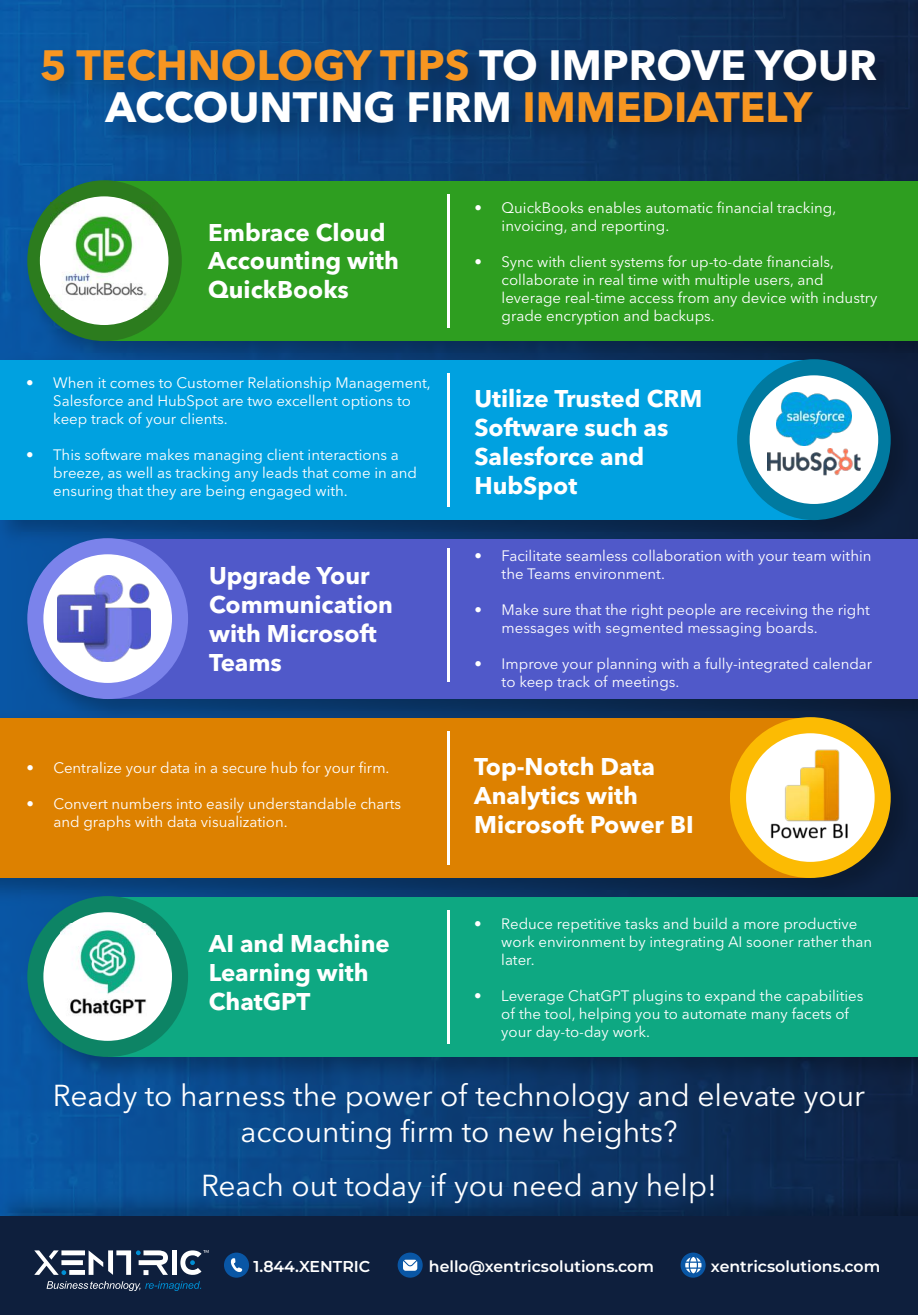
<style>
.page{position:relative;width:918px;height:1315px;background:#fff}
.page>*{position:absolute;margin:0;border:0;box-sizing:border-box;transform-origin:0 0}
.t1{font:700 42px/42.2px "Avenir Next LT Pro";color:#fff;text-align:center}
.t2{font:30px/36px "Avenir Next LT Pro";color:#fff;text-align:center}
.t3{font:700 24px/28.8px "Avenir Next LT Pro";color:#fff}
.t4{font:600 15.75px "Montserrat";color:#fff}
.t5{font:15px/18px "Avenir Next LT Pro";color:#fff}
.s1{color:#f79621}
</style>
<div class="page">
<img style="left:0;top:0;width:918px;height:1189px">
<img style="left:21px;top:174px;width:897px;height:179px">
<div style="left:105px;top:181px;width:813px;height:159px;background:#2e9e20"></div>
<div style="left:27px;top:180px;width:155px;height:161px;background:#2c7c1e;border-radius:50%"></div>
<div style="left:40px;top:196px;width:128px;height:129px;background:#fff;border-radius:50%"></div>
<img style="left:0;top:353px;width:918px;height:194px">
<div style="left:0;top:360px;width:814px;height:159px;background:#00a1e0"></div>
<div style="left:737px;top:359px;width:154px;height:161px;background:#007aa0;border-radius:50%"></div>
<div style="left:750px;top:375px;width:128px;height:129px;background:#fff;border-radius:50%"></div>
<img style="left:21px;top:532px;width:897px;height:179px">
<div style="left:108px;top:539px;width:810px;height:159px;background:#5059c9"></div>
<div style="left:27px;top:538px;width:161px;height:161px;background:#7b83eb;border-radius:50%"></div>
<div style="left:43px;top:554px;width:129px;height:129px;background:#fff;border-radius:50%"></div>
<img style="left:0;top:711px;width:918px;height:194px">
<div style="left:0;top:718px;width:810px;height:159px;background:#dd8100"></div>
<div style="left:730px;top:717px;width:161px;height:161px;background:#fcbb03;border-radius:50%"></div>
<div style="left:746px;top:733px;width:129px;height:129px;background:#fff;border-radius:50%"></div>
<img style="left:21px;top:890px;width:897px;height:194px">
<div style="left:108px;top:896px;width:810px;height:160px;background:#0ea882"></div>
<div style="left:27px;top:896px;width:161px;height:161px;background:#0d8465;border-radius:50%"></div>
<div style="left:43px;top:912px;width:129px;height:128px;background:#fff;border-radius:50%"></div>
<img style="left:0;top:1189px;width:918px;height:126px">
<div style="left:0;top:1216px;width:918px;height:98px;background:#0e1f3d"></div>
<svg style="left:224px;top:1252px;width:25px;height:25px"></svg>
<svg style="left:398px;top:1252px;width:25px;height:25px"></svg>
<svg style="left:681px;top:1252px;width:25px;height:25px"></svg>
<svg style="left:47px;top:1281px;width:154px;height:10px"></svg>
<div style="left:172px;top:1250px;width:5px;height:24px;background:#fff"></div>
<svg style="left:34px;top:1250px;width:134px;height:25px"></svg>
<svg style="left:180px;top:1250px;width:29px;height:24px"></svg>
<img style="left:34px;top:47px;width:870px;height:102px">
<hr style="left:447px;top:194px;width:3px;height:133px;background:#fff">
<hr style="left:447px;top:373px;width:3px;height:133px;background:#fff">
<hr style="left:447px;top:548px;width:2px;height:134px;background:#fff">
<hr style="left:447px;top:731px;width:3px;height:133px;background:#fff">
<hr style="left:447px;top:909px;width:3px;height:134px;background:#fff">
<img style="left:51px;top:202px;width:107px;height:107px">
<img style="left:777px;top:393px;width:74px;height:52px">
<img style="left:767px;top:448px;width:94px;height:28px">
<img style="left:58px;top:575px;width:92px;height:86px">
<img style="left:766px;top:746px;width:89px;height:93px">
<img style="left:60px;top:923px;width:95px;height:92px">
<h1 class="t1" style="left:40px;top:48px;width:838px"><span class="s1">5 TECHNOLOGY TIPS</span> TO IMPROVE YOUR<br>ACCOUNTING FIRM <span class="s1">IMMEDIATELY</span></h1>
<h3 class="t3" style="left:208px;top:220px;width:192px">Embrace Cloud<br>Accounting with<br>QuickBooks</h3>
<p class="t5" style="left:53px;top:375px;width:379px;text-indent:-27px">• When it comes to Customer Relationship Management,<br>Salesforce and HubSpot are two excellent options to keep track of your clients.</p>
<p class="t5" style="left:53px;top:447px;width:365px;text-indent:-27px">• This software makes managing client interactions a breeze, as well as tracking any leads that come in and ensuring that they are being engaged with.</p>
<h3 class="t3" style="left:209px;top:563px;width:185px">Upgrade Your<br>Communication with Microsoft<br>Teams</h3>
<p class="t5" style="left:26px;top:760px;width:365px">• Centralize your data in a secure hub for your firm.</p>
<p class="t5" style="left:53px;top:796px;width:349px;text-indent:-27px">• Convert numbers into easily understandable charts and graphs with data visualization.</p>
<h3 class="t3" style="left:209px;top:932px;width:182px">AI and Machine<br>Learning with<br>ChatGPT</h3>
<p class="t5" style="left:502px;top:200px;width:336px;text-indent:-27px">• QuickBooks enables automatic financial tracking, invoicing, and reporting.</p>
<p class="t5" style="left:502px;top:254px;width:377px;text-indent:-27px">• Sync with client systems for up-to-date financials, collaborate in real time with multiple users, and leverage real-time access from any device with industry grade encryption and backups.</p>
<h3 class="t3" style="left:474px;top:386px;width:229px">Utilize Trusted CRM<br>Software such as<br>Salesforce and<br>HubSpot</h3>
<p class="t5" style="left:502px;top:548px;width:371px;text-indent:-27px">• Facilitate seamless collaboration with your team within the Teams environment.</p>
<p class="t5" style="left:502px;top:602px;width:370px;text-indent:-27px">• Make sure that the right people are receiving the right messages with segmented messaging boards.</p>
<p class="t5" style="left:502px;top:656px;width:372px;text-indent:-27px">• Improve your planning with a fully-integrated calendar to keep track of meetings.</p>
<h3 class="t3" style="left:474px;top:754px;width:221px">Top-Notch Data<br>Analytics with<br>Microsoft Power BI</h3>
<p class="t5" style="left:501px;top:916px;width:372px;text-indent:-27px">• Reduce repetitive tasks and build a more productive work environment by integrating AI sooner rather than later.</p>
<p class="t5" style="left:501px;top:988px;width:364px;text-indent:-27px">• Leverage ChatGPT plugins to expand the capabilities of the tool, helping you to automate many facets of your day-to-day work.</p>
<h2 class="t2" style="left:53px;top:1080px;width:814px">Ready to harness the power of technology and elevate your accounting firm to new heights?</h2>
<h2 class="t2" style="left:201px;top:1170px;width:517px">Reach out today if you need any help!</h2>
<p class="t4" style="left:253px;top:1256px;width:118px">1.844.XENTRIC</p>
<p class="t4" style="left:429px;top:1256px;width:227px">hello@xentricsolutions.com</p>
<p class="t4" style="left:711px;top:1256px;width:171px">xentricsolutions.com</p>
</div>
